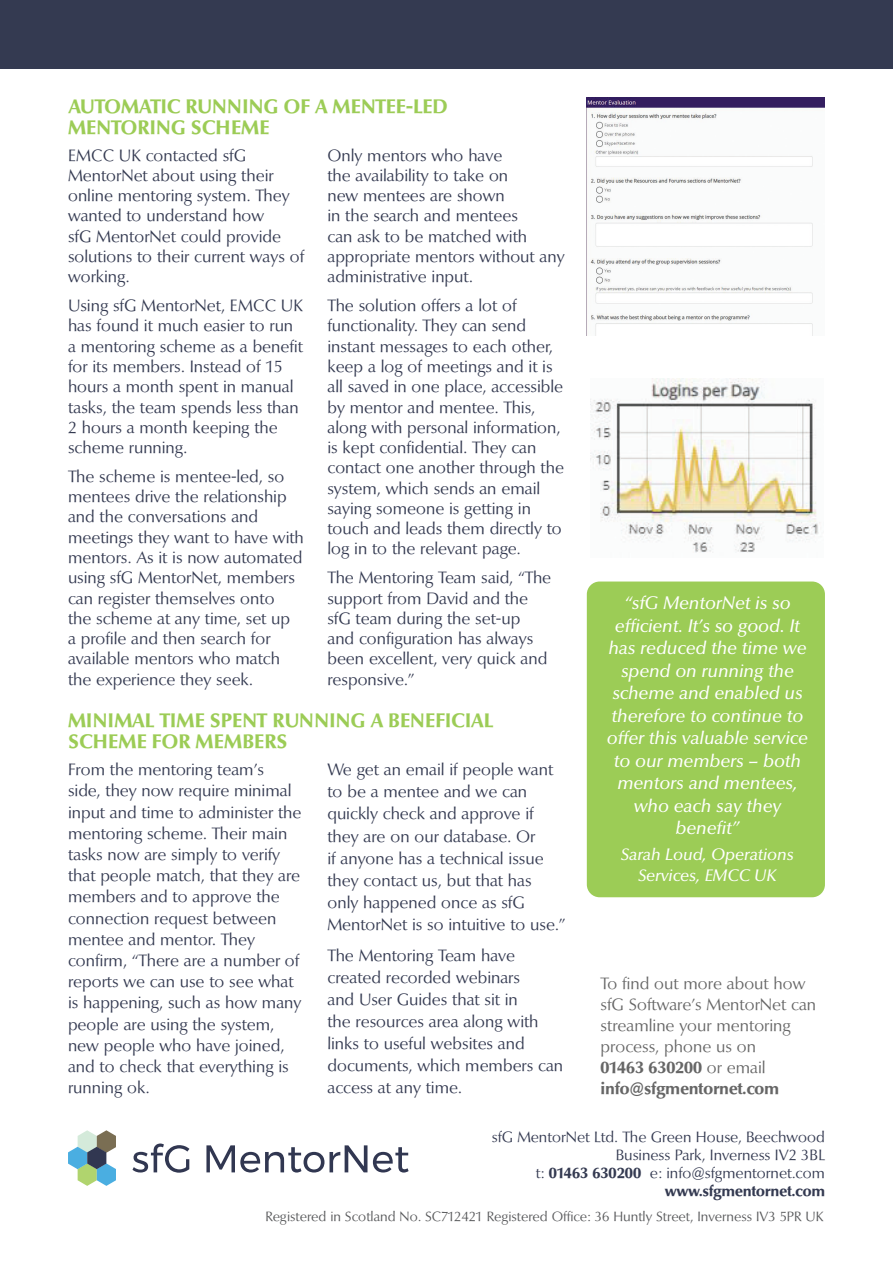
<style>
.page{position:relative;width:893px;height:1263px;background:#fff}
.page>*{position:absolute;margin:0;border:0;box-sizing:border-box;transform-origin:0 0}
.t1{font:700 19.5px/21px "Optima BQ";letter-spacing:.02em;color:#9ccc56}
.t2{font:italic 500 18px/22.5px "Optima BQ";color:#fff;text-align:center}
.t3{font:16.5px/20.2px "Optima BQ";color:#343a51}
.t4{font:16.5px/21px "Optima BQ";color:#666}
.t5{font:italic 500 16.5px/21px "Optima BQ";color:#fff;text-align:center}
.t6{font:15px/18px "Optima BQ";color:#343a51;text-align:right}
.t7{font:700 15px "Optima BQ";color:#343a51}
.t8{font:13.5px "Optima BQ";color:#57585a}
.s1{font-weight:700}
</style>
<div class="page">
<div style="left:0;top:0;width:893px;height:68px;background:#343a51"></div>
<div style="left:587px;top:581px;width:238px;height:316px;background:#9ccc56;border-radius:13px"></div>
<img style="left:591px;top:378px;width:229px;height:175px">
<img style="left:587px;top:98px;width:237px;height:238px">
<svg style="left:68px;top:1130px;width:48px;height:56px"></svg>
<svg style="left:132px;top:1143px;width:57px;height:30px"></svg>
<svg style="left:206px;top:1145px;width:161px;height:27px"></svg>
<svg style="left:373px;top:1147px;width:36px;height:25px"></svg>
<p class="t1" style="left:68px;top:96px;width:381px">AUTOMATIC RUNNING OF A MENTEE-LED<br>MENTORING SCHEME</p>
<p class="t3" style="left:68px;top:145px;width:238px">EMCC UK contacted sfG<br>MentorNet about using their online mentoring system. They wanted to understand how<br>sfG MentorNet could provide solutions to their current ways of working.</p>
<p class="t3" style="left:68px;top:296px;width:236px">Using sfG MentorNet, EMCC UK has found it much easier to run a mentoring scheme as a benefit for its members. Instead of 15 hours a month spent in manual tasks, the team spends less than<br>2 hours a month keeping the scheme running.</p>
<p class="t3" style="left:68px;top:466px;width:237px">The scheme is mentee-led, so mentees drive the relationship and the conversations and meetings they want to have with mentors. As it is now automated using sfG MentorNet, members can register themselves onto<br>the scheme at any time, set up<br>a profile and then search for available mentors who match the experience they seek.</p>
<p class="t3" style="left:327px;top:145px;width:239px">Only mentors who have<br>the availability to take on<br>new mentees are shown<br>in the search and mentees<br>can ask to be matched with appropriate mentors without any administrative input.</p>
<p class="t3" style="left:327px;top:296px;width:238px">The solution offers a lot of functionality. They can send instant messages to each other, keep a log of meetings and it is all saved in one place, accessible by mentor and mentee. This, along with personal information, is kept confidential. They can contact one another through the system, which sends an email saying someone is getting in touch and leads them directly to log in to the relevant page.</p>
<p class="t3" style="left:327px;top:568px;width:225px">The Mentoring Team said, “The support from David and the sfG team during the set-up<br>and configuration has always been excellent, very quick and responsive.”</p>
<p class="t1" style="left:68px;top:710px;width:427px">MINIMAL TIME SPENT RUNNING A BENEFICIAL<br>SCHEME FOR MEMBERS</p>
<p class="t3" style="left:68px;top:759px;width:235px;line-height:21.1px">From the mentoring team’s<br>side, they now require minimal input and time to administer the mentoring scheme. Their main tasks now are simply to verify that people match, that they are members and to approve the connection request between mentee and mentor. They confirm, “There are a number of reports we can use to see what is happening, such as how many people are using the system, new people who have joined, and to check that everything is running ok.</p>
<p class="t3" style="left:327px;top:759px;width:239px;line-height:22px">We get an email if people want to be a mentee and we can quickly check and approve if they are on our database. Or<br>if anyone has a technical issue they contact us, but that has only happened once as sfG<br>MentorNet is so intuitive to use.”</p>
<p class="t3" style="left:327px;top:944px;width:237px;line-height:22px">The Mentoring Team have created recorded webinars<br>and User Guides that sit in<br>the resources area along with links to useful websites and documents, which members can access at any time.</p>
<p class="t2" style="left:607px;top:592px;width:203px">“sfG MentorNet is so efficient. It’s so good. It has reduced the time we spend on running the scheme and enabled us therefore to continue to offer this valuable service to our members – both mentors and mentees, who each say they benefit”</p>
<p class="t5" style="left:621px;top:844px;width:174px">Sarah Loud, Operations<br>Services, EMCC UK</p>
<p class="t4" style="left:601px;top:973px;width:217px">To find out more about how sfG Software’s MentorNet can streamline your mentoring process, phone us on<br><span class="s1">01463 630200</span> or email <span class="s1">info@sfgmentornet.com</span></p>
<p class="t6" style="left:492px;top:1128px;width:335px">sfG MentorNet Ltd. The Green House, Beechwood<br>Business Park, Inverness IV2 3BL</p>
<p class="t6" style="left:536px;top:1164px;width:291px">t: <span class="s1">01463 630200</span> e: info@sfgmentornet.com</p>
<p class="t7" style="left:665px;top:1182px;width:162px">www.sfgmentornet.com</p>
<p class="t8" style="left:265px;top:1209px;width:560px">Registered in Scotland No. SC712421 Registered Office: 36 Huntly Street, Inverness IV3 5PR UK</p>
</div>
